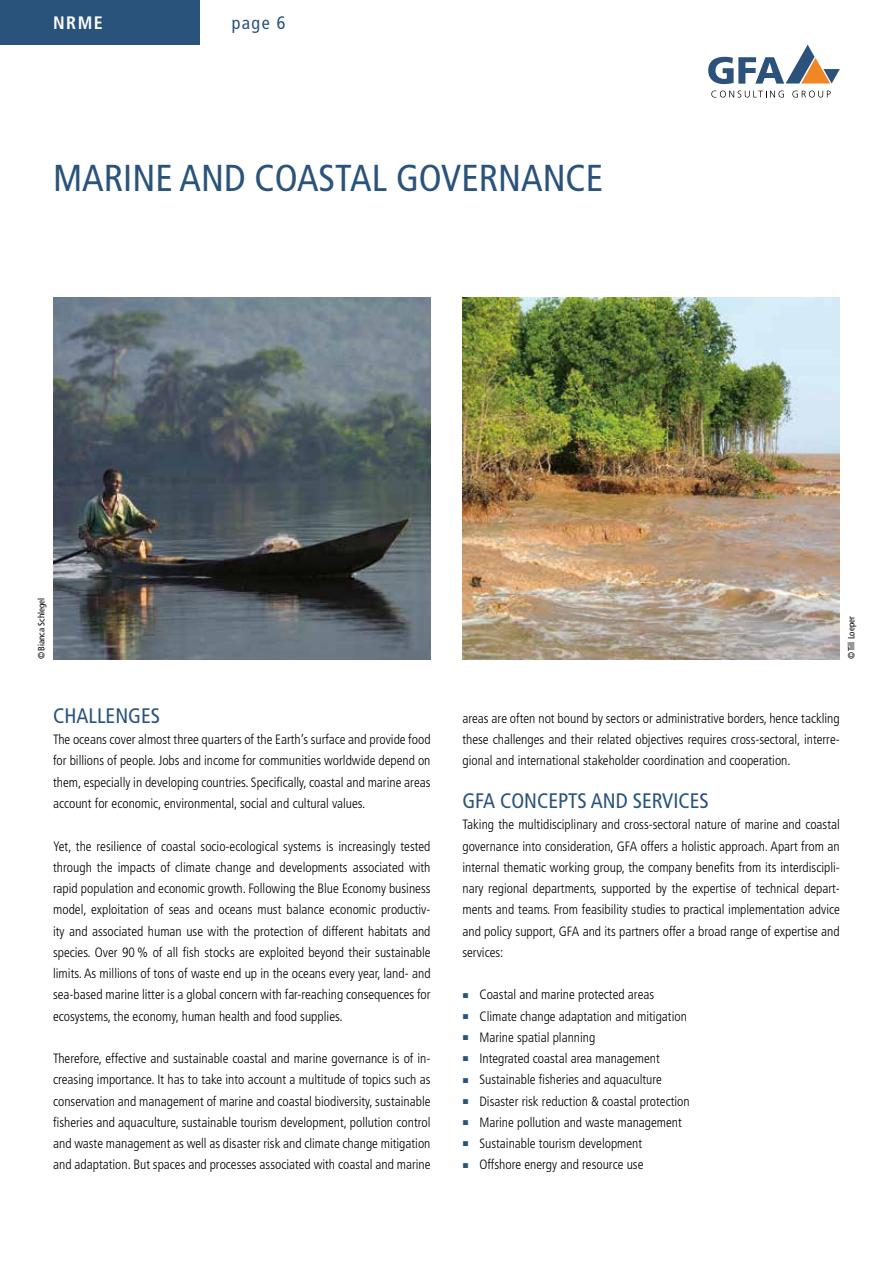
<style>
.page{position:relative;width:893px;height:1263px;background:#fff}
.page>*{position:absolute;margin:0;border:0;box-sizing:border-box;transform-origin:0 0}
.t1{font:condensed 37.5px "Frutiger LT Std";color:#2a537b}
.t2{font:condensed 21px "Frutiger LT Std";color:#2a537b}
.t3{font:condensed 18px "Frutiger LT Std";color:#2a537b}
.t4{font:700 condensed 18px "Frutiger LT Std";color:#fff}
.t5{font:300 condensed 13.5px/21.3px "Frutiger LT Std";color:#000;text-align:justify}
.t6{font:condensed 9px "Frutiger LT Std";color:#000}
.s1{font-family:"Arial";font-weight:400;font-stretch:normal;font-size:10.5px;color:#2a537b}
</style>
<div class="page">
<div style="left:0;top:0;width:200px;height:45px;background:#2a537b"></div>
<svg style="left:711px;top:91px;width:73px;height:7px"></svg>
<svg style="left:792px;top:91px;width:39px;height:7px"></svg>
<svg style="left:708px;top:45px;width:132px;height:39px"></svg>
<img style="left:53px;top:298px;width:378px;height:361px">
<img style="left:462px;top:298px;width:378px;height:361px">
<h3 class="t4" style="left:53px;top:12px;width:51px">NRME</h3>
<h3 class="t3" style="left:232px;top:12px;width:55px">page 6</h3>
<h1 class="t1" style="left:53px;top:157px;width:551px">MARINE AND COASTAL GOVERNANCE</h1>
<p class="t6" style="left:36px;top:659px;width:63px;rotate:-90deg">©Bianca Schlegel</p>
<h2 class="t2" style="left:53px;top:703px;width:108px">CHALLENGES</h2>
<p class="t5" style="left:53px;top:729px;width:379px">The oceans cover almost three quarters of the Earth’s surface and provide food for billions of people. Jobs and income for communities worldwide depend on them, especially in developing countries. Specifically, coastal and marine areas account for economic, environmental, social and cultural values.</p>
<p class="t5" style="left:53px;top:835px;width:379px">Yet, the resilience of coastal socio-ecological systems is increasingly tested through the impacts of climate change and developments associated with rapid population and economic growth. Following the Blue Economy business model, exploitation of seas and oceans must balance economic productiv&shy;ity and associated human use with the protection of different habitats and species. Over 90 % of all fish stocks are exploited beyond their sustainable limits. As millions of tons of waste end up in the oceans every year, land- and sea-based marine litter is a global concern with far-reaching consequences for ecosystems, the economy, human health and food supplies.</p>
<p class="t5" style="left:53px;top:1048px;width:379px">Therefore, effective and sustainable coastal and marine governance is of in&shy;creasing importance. It has to take into account a multitude of topics such as conservation and management of marine and coastal biodiversity, sustainable fisheries and aquaculture, sustainable tourism development, pollution control and waste management as well as disaster risk and climate change mitigation and adaptation. But spaces and processes associated with coastal and marine</p>
<p class="t6" style="left:846px;top:659px;width:44px;rotate:-90deg">©Till Loeper</p>
<p class="t5" style="left:462px;top:708px;width:379px">areas are often not bound by sectors or administrative borders, hence tackling these challenges and their related objectives requires cross-sectoral, interre&shy;gional and international stakeholder coordination and cooperation.</p>
<h2 class="t2" style="left:462px;top:788px;width:248px">GFA CONCEPTS AND SERVICES</h2>
<p class="t5" style="left:462px;top:814px;width:379px">Taking the multidisciplinary and cross-sectoral nature of marine and coastal governance into consideration, GFA offers a holistic approach. Apart from an internal thematic working group, the company benefits from its interdiscipli&shy;nary regional departments, supported by the expertise of technical depart&shy;ments and teams. From feasibility studies to practical implementation advice and policy support, GFA and its partners offer a broad range of expertise and services:</p>
<p class="t5" style="left:462px;top:984px;width:193px"><span class="s1">■</span> Coastal and marine protected areas</p>
<p class="t5" style="left:462px;top:1005px;width:226px"><span class="s1">■</span> Climate change adaptation and mitigation</p>
<p class="t5" style="left:462px;top:1027px;width:134px"><span class="s1">■</span> Marine spatial planning</p>
<p class="t5" style="left:462px;top:1048px;width:199px"><span class="s1">■</span> Integrated coastal area management</p>
<p class="t5" style="left:462px;top:1069px;width:201px"><span class="s1">■</span> Sustainable fisheries and aquaculture</p>
<p class="t5" style="left:462px;top:1090px;width:229px"><span class="s1">■</span> Disaster risk reduction &amp; coastal protection</p>
<p class="t5" style="left:462px;top:1112px;width:221px"><span class="s1">■</span> Marine pollution and waste management</p>
<p class="t5" style="left:462px;top:1133px;width:181px"><span class="s1">■</span> Sustainable tourism development</p>
<p class="t5" style="left:462px;top:1154px;width:183px"><span class="s1">■</span> Offshore energy and resource use</p>
</div>
